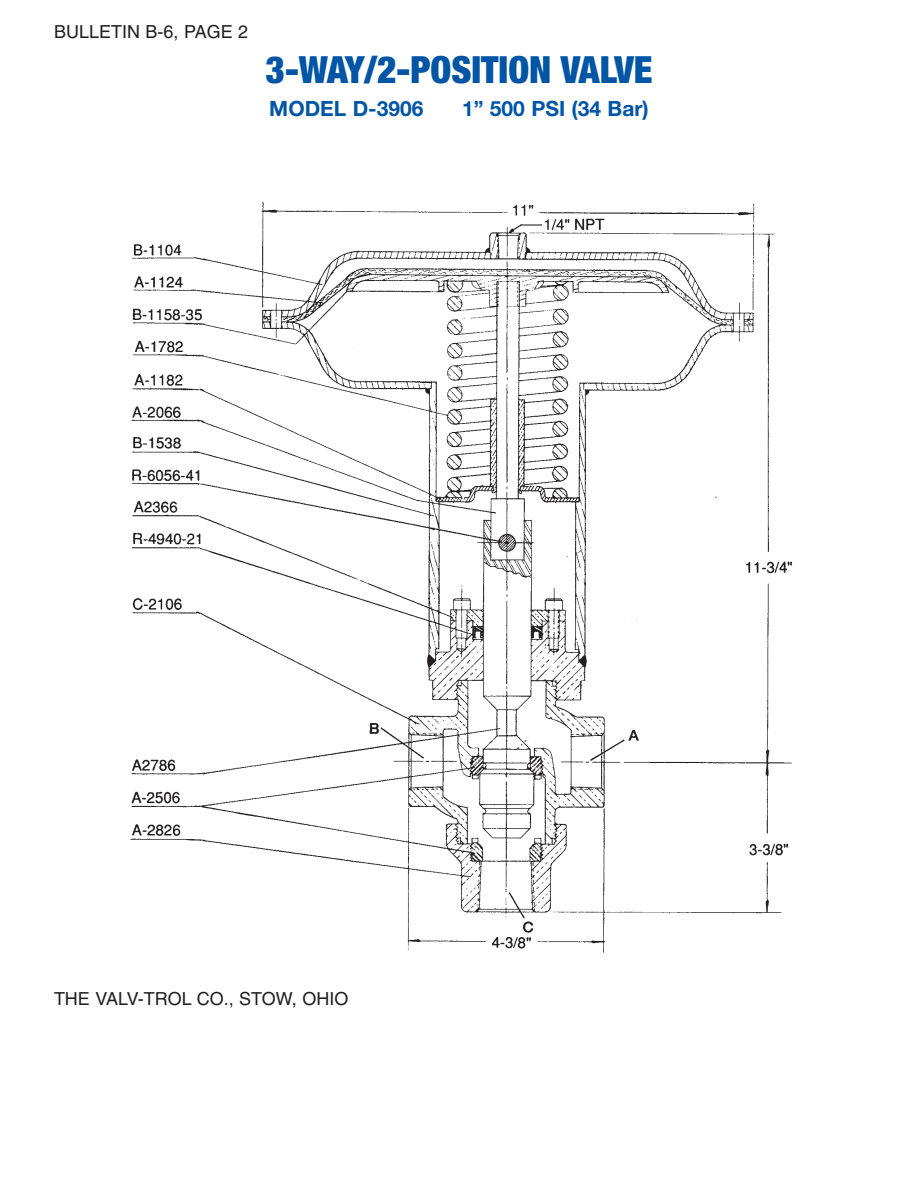
<style>
.page{position:relative;width:918px;height:1188px;background:#fff}
.page>*{position:absolute;margin:0;border:0;box-sizing:border-box;transform-origin:0 0}
.t1{font:900 condensed 37.5px "Helvetica Neue";color:#0155a5}
.t2{font:700 21px "Helvetica Neue";color:#0155a5}
.t3{font:18px "Helvetica";color:#231f20}
</style>
<div class="page">
<img style="left:130px;top:202px;width:662px;height:751px">
<p class="t3" style="left:54px;top:25px;width:196px">BULLETIN B-6, PAGE 2</p>
<h1 class="t1" style="left:266px;top:56px;width:389px">3-WAY/2-POSITION VALVE</h1>
<p class="t2" style="left:269px;top:101px;width:156px">MODEL D-3906</p>
<p class="t2" style="left:462px;top:101px;width:188px">1” 500 PSI (34 Bar)</p>
<p class="t3" style="left:54px;top:992px;width:296px">THE VALV-TROL CO., STOW, OHIO</p>
</div>
